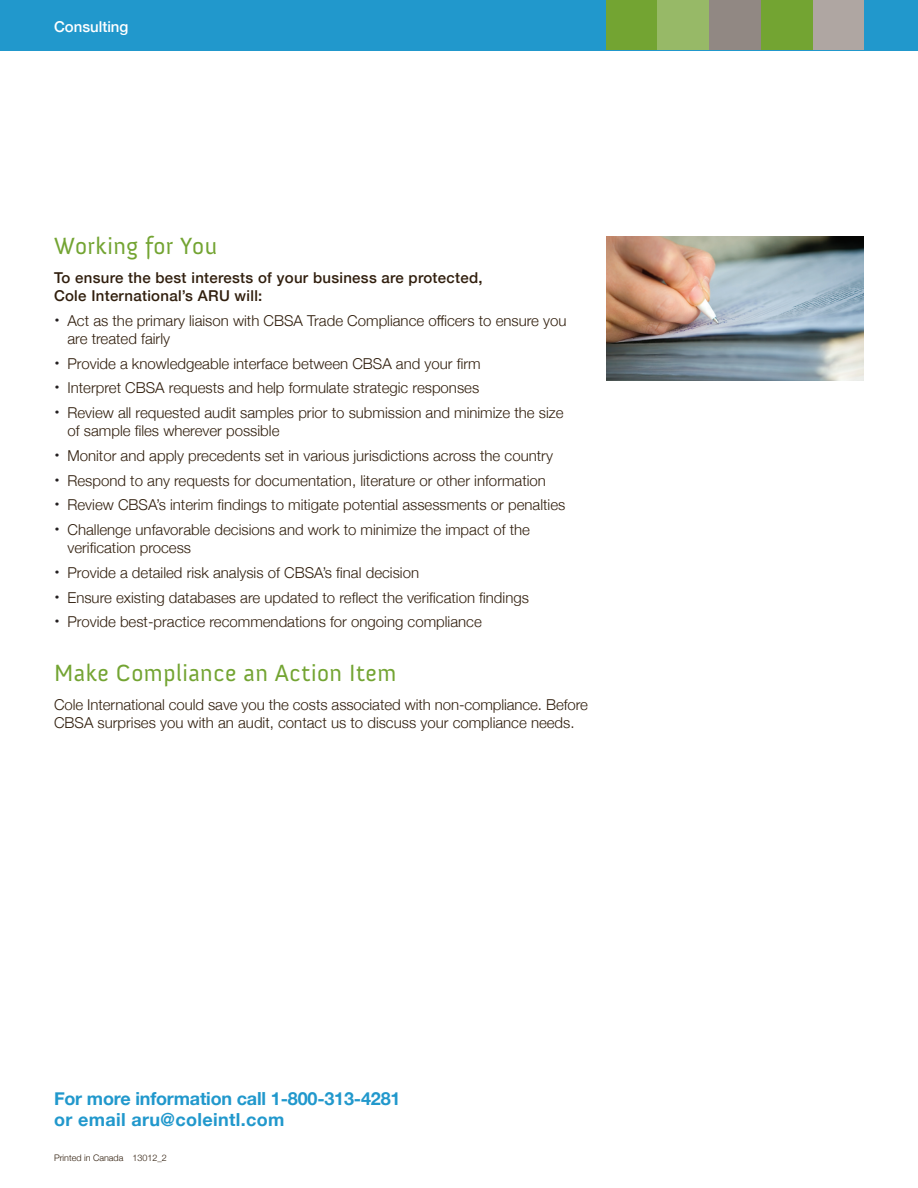
<style>
.page{position:relative;width:918px;height:1188px;background:#fff}
.page>*{position:absolute;margin:0;border:0;box-sizing:border-box;transform-origin:0 0}
.sub_heading{font:24px "Anivers";letter-spacing:.02em;color:#73a432}
.t1{font:700 18px/21.6px "Helvetica Neue";letter-spacing:-.01em;color:#2198cc}
.body{font:300 15px/18px "Helvetica Neue";color:#301e0d}
.body_heading{font:500 15px/18px "Helvetica Neue";letter-spacing:.02em;color:#301e0d}
.t2{font:500 15px "Helvetica Neue";color:#fff}
.t3{font:300 9px "Helvetica Neue";color:#301e0d}
</style>
<div class="page">
<img style="left:606px;top:236px;width:258px;height:144px">
<div style="left:0;top:0;width:918px;height:50px;background:#2198cc"></div>
<div style="left:606px;top:0;width:52px;height:50px;background:#73a432"></div>
<div style="left:658px;top:0;width:51px;height:50px;background:#97b967"></div>
<div style="left:812px;top:0;width:52px;height:50px;background:#afa6a2"></div>
<div style="left:709px;top:0;width:52px;height:50px;background:#918883"></div>
<div style="left:761px;top:0;width:51px;height:50px;background:#73a432"></div>
<p class="t2" style="left:54px;top:15px;width:76px">Consulting</p>
<p class="sub_heading" style="left:54px;top:233px;width:165px">Working for You</p>
<p class="body_heading" style="left:54px;top:268px;width:430px">To ensure the best interests of your business are protected,<br>Cole International’s ARU will:</p>
<p class="body" style="left:68px;top:310px;width:501px">Act as the primary liaison with CBSA Trade Compliance officers to ensure you are treated fairly</p>
<p class="body" style="left:68px;top:353px;width:415px">Provide a knowledgeable interface between CBSA and your firm</p>
<p class="body" style="left:68px;top:378px;width:413px">Interpret CBSA requests and help formulate strategic responses</p>
<p class="body" style="left:68px;top:403px;width:498px">Review all requested audit samples prior to submission and minimize the size of sample files wherever possible</p>
<p class="body" style="left:68px;top:445px;width:487px">Monitor and apply precedents set in various jurisdictions across the country</p>
<p class="body" style="left:68px;top:470px;width:480px">Respond to any requests for documentation, literature or other information</p>
<p class="body" style="left:68px;top:495px;width:499px">Review CBSA’s interim findings to mitigate potential assessments or penalties</p>
<p class="body" style="left:68px;top:520px;width:464px">Challenge unfavorable decisions and work to minimize the impact of the verification process</p>
<p class="body" style="left:68px;top:562px;width:353px">Provide a detailed risk analysis of CBSA’s final decision</p>
<p class="body" style="left:68px;top:587px;width:463px">Ensure existing databases are updated to reflect the verification findings</p>
<p class="body" style="left:68px;top:612px;width:416px">Provide best-practice recommendations for ongoing compliance</p>
<p class="sub_heading" style="left:54px;top:660px;width:344px">Make Compliance an Action Item</p>
<p class="body" style="left:54px;top:694px;width:536px">Cole International could save you the costs associated with non-compliance. Before<br>CBSA surprises you with an audit, contact us to discuss your compliance needs.</p>
<p class="t1" style="left:54px;top:1088px;width:348px">For more information call 1-800-313-4281 or email aru@coleintl.com</p>
<p class="t3" style="left:54px;top:1151px;width:114px">Printed in Canada 13012_2</p>
</div>
